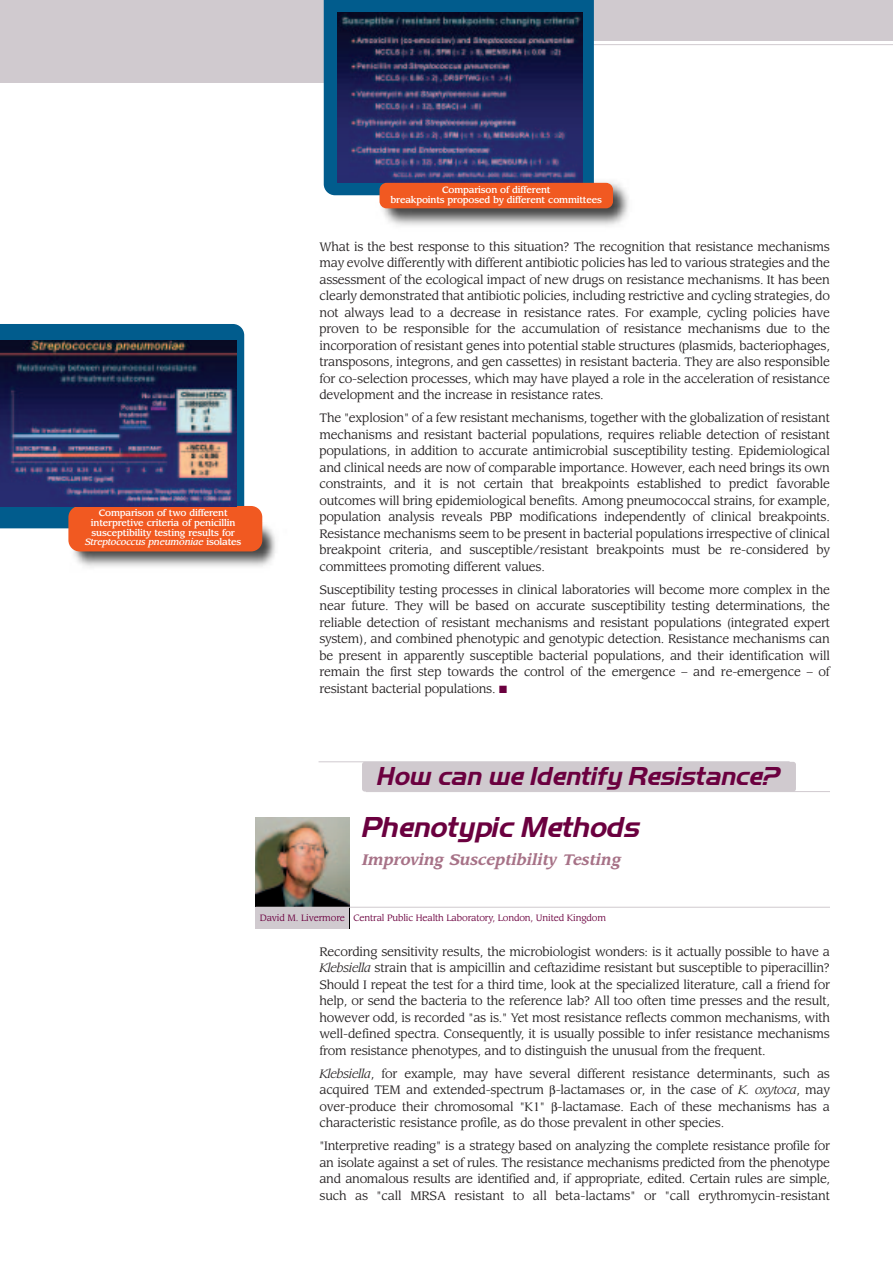
<style>
.page{position:relative;width:893px;height:1263px;background:#fff}
.page>*{position:absolute;margin:0;border:0;box-sizing:border-box;transform-origin:0 0}
.t1{font:italic 700 30px "Justina";letter-spacing:-.02em;color:#6b003f}
.t2{font:italic 700 27px "Justina";letter-spacing:-.02em;color:#6b003f}
.t3{font:italic 700 15px "Leawood";color:#a77287}
.t4{font:12px/16.5px "Leawood";letter-spacing:-.02em;color:#231f20;text-align:justify}
.t5{font:500 9px/9.8px "Leawood";letter-spacing:-.02em;color:#fff;text-align:center}
.t6{font:9px "Leawood";letter-spacing:-.02em;color:#6b003f}
.s1{font-style:italic}
.s2{color:#6b003f}
</style>
<div class="page">
<img style="left:59px;top:522px;width:217px;height:46px">
<img style="left:364px;top:182px;width:265px;height:44px">
<div style="left:0;top:0;width:892px;height:40px;background:#d0cacf"></div>
<hr style="left:0;top:44px;width:892px;height:1px;background:#d0cacf">
<img style="left:256px;top:818px;width:93px;height:89px">
<div style="left:256px;top:907px;width:93px;height:21px;background:#d0cacf"></div>
<hr style="left:256px;top:907px;width:574px;height:1px;background:#d0cacf">
<div style="left:0;top:0;width:324px;height:83px;background:#d0cacf"></div>
<svg style="left:324px;top:0;width:270px;height:195px;background:#025989"></svg>
<div style="left:0;top:324px;width:244px;height:204px;background:#015c8d"></div>
<div style="left:68px;top:506px;width:194px;height:45px;background:#f15921;border-radius:11px"></div>
<img style="left:337px;top:13px;width:245px;height:170px">
<img style="left:0;top:340px;width:236px;height:166px">
<div style="left:362px;top:762px;width:434px;height:30px;background:#d0cacf;border-radius:3px"></div>
<hr style="left:366px;top:791px;width:464px;height:1px;background:#d0cacf">
<hr style="left:318px;top:762px;width:471px;height:1px;background:#d0cacf">
<div style="left:379px;top:183px;width:234px;height:25px;background:#f15921;border-radius:7px"></div>
<p class="t5" style="left:85px;top:509px;width:158px">Comparison of two different interpretive criteria of penicillin susceptibility testing results for <span class="s1">Streptococcus pneumoniae</span> isolates</p>
<p class="t5" style="left:390px;top:186px;width:213px">Comparison of different<br>breakpoints proposed by different committees</p>
<p class="t4" style="left:319px;top:240px;width:512px">What is the best response to this situation? The recognition that resistance mechanisms may evolve differently with different antibiotic policies has led to various strategies and the assessment of the ecological impact of new drugs on resistance mechanisms. It has been clearly demonstrated that antibiotic policies, including restrictive and cycling strategies, do not always lead to a decrease in resistance rates. For example, cycling policies have proven to be responsible for the accumulation of resistance mechanisms due to the incorporation of resistant genes into potential stable structures (plasmids, bacteriophages, transposons, integrons, and gen cassettes) in resistant bacteria. They are also responsible for co-selection processes, which may have played a role in the acceleration of resistance development and the increase in resistance rates.</p>
<p class="t4" style="left:319px;top:411px;width:512px">The "explosion" of a few resistant mechanisms, together with the globalization of resistant mechanisms and resistant bacterial populations, requires reliable detection of resistant populations, in addition to accurate antimicrobial susceptibility testing. Epidemiological and clinical needs are now of comparable importance. However, each need brings its own constraints, and it is not certain that breakpoints established to predict favorable outcomes will bring epidemiological benefits. Among pneumococcal strains, for example, population analysis reveals PBP modifications independently of clinical breakpoints.<br>Resistance mechanisms seem to be present in bacterial populations irrespective of clinical breakpoint criteria, and susceptible/resistant breakpoints must be re-considered by committees promoting different values.</p>
<p class="t4" style="left:319px;top:582px;width:512px">Susceptibility testing processes in clinical laboratories will become more complex in the near future. They will be based on accurate susceptibility testing determinations, the reliable detection of resistant mechanisms and resistant populations (integrated expert system), and combined phenotypic and genotypic detection. Resistance mechanisms can be present in apparently susceptible bacterial populations, and their identification will remain the first step towards the control of the emergence – and re-emergence – of resistant bacterial populations. <span class="s2">■</span></p>
<h2 class="t2" style="left:377px;top:766px;width:405px">How can we Identify Resistance?</h2>
<h1 class="t1" style="left:362px;top:816px;width:280px">Phenotypic Methods</h1>
<p class="t3" style="left:362px;top:853px;width:260px">Improving Susceptibility Testing</p>
<p class="t6" style="left:260px;top:914px;width:347px">David M. Livermore Central Public Health Laboratory, London, United Kingdom</p>
<p class="t4" style="left:319px;top:945px;width:512px">Recording sensitivity results, the microbiologist wonders: is it actually possible to have a <span class="s1">Klebsiella</span> strain that is ampicillin and ceftazidime resistant but susceptible to piperacillin?<br>Should I repeat the test for a third time, look at the specialized literature, call a friend for help, or send the bacteria to the reference lab? All too often time presses and the result, however odd, is recorded "as is." Yet most resistance reflects common mechanisms, with well-defined spectra. Consequently, it is usually possible to infer resistance mechanisms from resistance phenotypes, and to distinguish the unusual from the frequent.</p>
<p class="t4" style="left:319px;top:1066px;width:512px"><span class="s1">Klebsiella</span>, for example, may have several different resistance determinants, such as acquired TEM and extended-spectrum -lactamases or, in the case of <span class="s1">K. oxytoca</span>, may over-produce their chromosomal "K1" -lactamase. Each of these mechanisms has a characteristic resistance profile, as do those prevalent in other species.</p>
<p class="t4" style="left:319px;top:1139px;width:512px">"Interpretive reading" is a strategy based on analyzing the complete resistance profile for an isolate against a set of rules. The resistance mechanisms predicted from the phenotype and anomalous results are identified and, if appropriate, edited. Certain rules are simple, such as "call MRSA resistant to all beta-lactams" or "call erythromycin-resistant</p>
</div>
